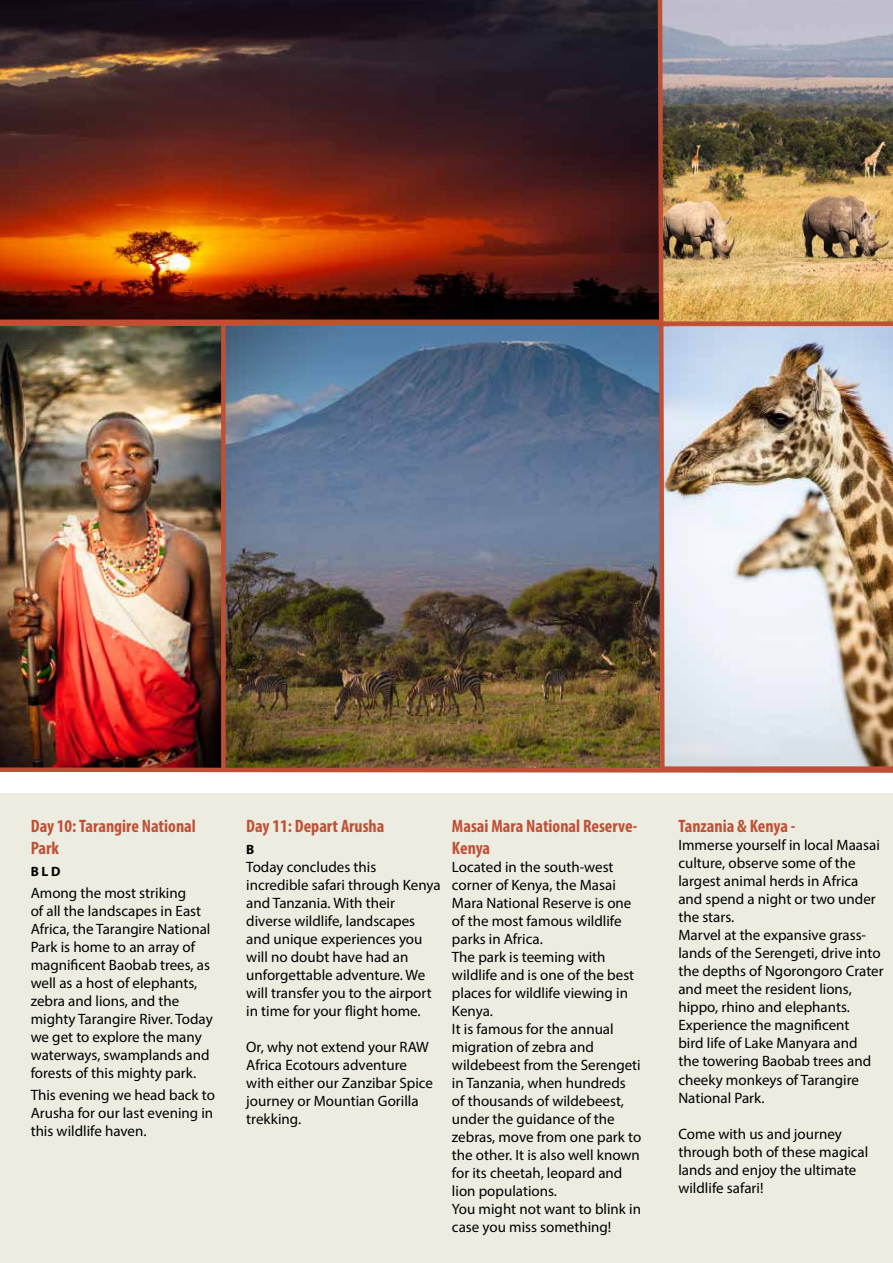
<style>
.page{position:relative;width:893px;height:1263px;background:#fff}
.page>*{position:absolute;margin:0;border:0;box-sizing:border-box;transform-origin:0 0}
.t1{font:700 condensed 18px/21.6px "Myriad Pro";color:#bf5036}
.t2{font:15px/18px "Myriad Pro";color:#000}
.t3{font:700 13.5px "Myriad Pro";color:#000}
</style>
<div class="page">
<div style="left:0;top:793px;width:893px;height:470px;background:#edece0"></div>
<img style="left:0;top:0;width:893px;height:773px">
<div style="left:0;top:321px;width:893px;height:5px;background:#bf5036"></div>
<p class="t1" style="left:31px;top:815px;width:167px">Day 10: Tarangire National<br>Park</p>
<p class="t3" style="left:31px;top:862px;width:31px">B L D</p>
<p class="t2" style="left:31px;top:884px;width:184px">Among the most striking<br>of all the landscapes in East<br>Africa, the Tarangire National<br>Park is home to an array of magnificent Baobab trees, as well as a host of elephants, zebra and lions, and the mighty Tarangire River. Today we get to explore the many waterways, swamplands and forests of this mighty park.</p>
<p class="t2" style="left:31px;top:1086px;width:186px;text-align:justify">This evening we head back to Arusha for our last evening in this wildlife haven.</p>
<p class="t1" style="left:246px;top:815px;width:140px">Day 11: Depart Arusha</p>
<p class="t3" style="left:246px;top:841px;width:10px">B</p>
<p class="t2" style="left:246px;top:858px;width:196px">Today concludes this incredible safari through Kenya and Tanzania. With their diverse wildlife, landscapes and unique experiences you will no doubt have had an unforgettable adventure. We will transfer you to the airport in time for your flight home.</p>
<p class="t2" style="left:246px;top:1038px;width:188px">Or, why not extend your RAW<br>Africa Ecotours adventure with either our Zanzibar Spice journey or Mountian Gorilla trekking.</p>
<p class="t1" style="left:452px;top:815px;width:187px">Masai Mara National Reserve-<br>Kenya</p>
<p class="t2" style="left:452px;top:858px;width:191px">Located in the south-west corner of Kenya, the Masai<br>Mara National Reserve is one of the most famous wildlife parks in Africa.<br>The park is teeming with wildlife and is one of the best places for wildlife viewing in<br>Kenya.<br>It is famous for the annual migration of zebra and wildebeest from the Serengeti in Tanzania, when hundreds of thousands of wildebeest, under the guidance of the zebras, move from one park to the other. It is also well known for its cheetah, leopard and lion populations.<br>You might not want to blink in case you miss something!</p>
<p class="t1" style="left:678px;top:815px;width:119px">Tanzania &amp; Kenya -</p>
<p class="t2" style="left:678px;top:836px;width:207px">Immerse yourself in local Maasai culture, observe some of the largest animal herds in Africa and spend a night or two under the stars.<br>Marvel at the expansive grass&shy;lands of the Serengeti, drive into the depths of Ngorongoro Crater and meet the resident lions, hippo, rhino and elephants.<br>Experience the magnificent<br>bird life of Lake Manyara and<br>the towering Baobab trees and cheeky monkeys of Tarangire<br>National Park.</p>
<p class="t2" style="left:678px;top:1124px;width:191px">Come with us and journey through both of these magical lands and enjoy the ultimate wildlife safari!</p>
</div>
